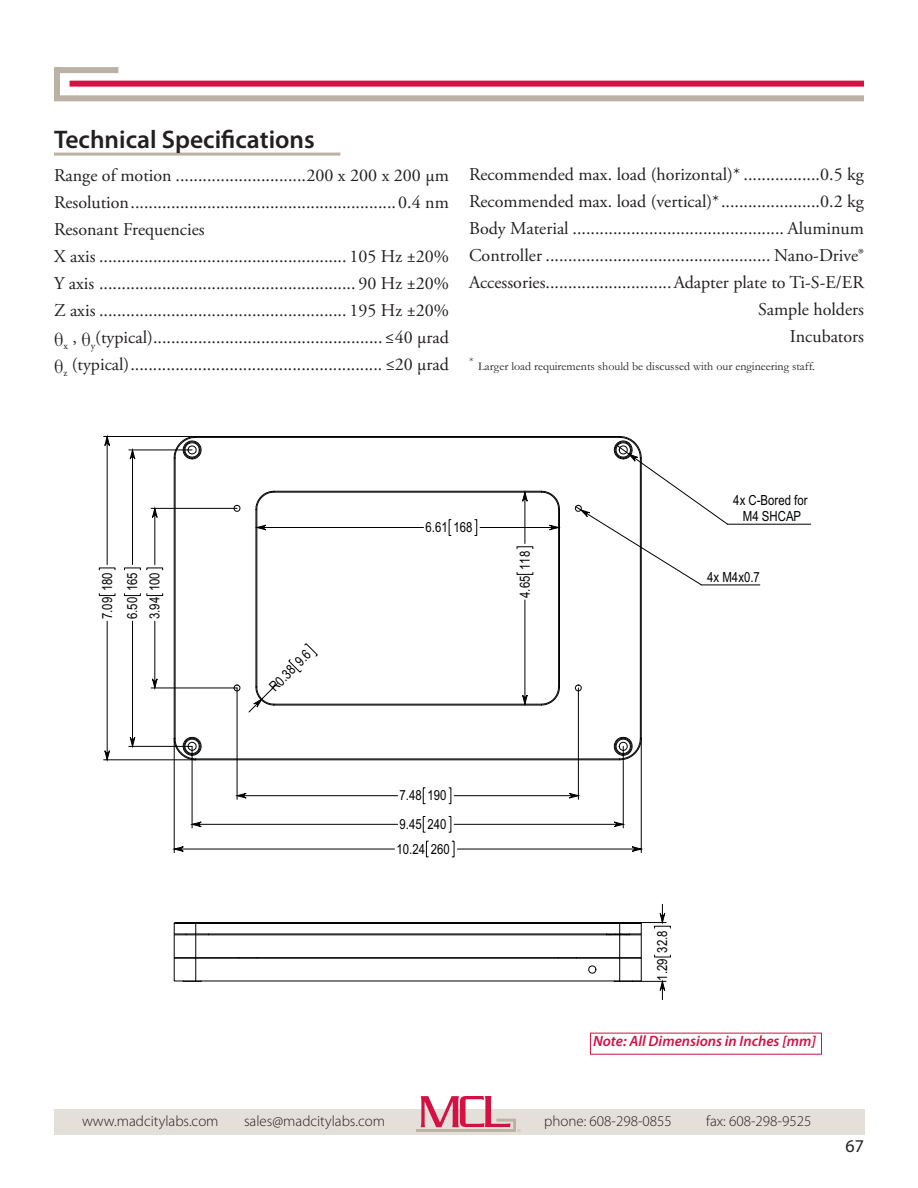
<style>
.page{position:relative;width:918px;height:1188px;background:#fff}
.page>*{position:absolute;margin:0;border:0;box-sizing:border-box;transform-origin:0 0}
.t1{font:600 25.5px "Myriad Pro";color:#231f20}
.t2{font:18px/27px "Adobe Garamond Pro";color:#231f20}
.t3{font:18px "Myriad Pro";color:#231f20}
.t4{font:300 15px "Myriad Pro";color:#231f20}
.t5{font:italic 600 15px "Myriad Pro";color:#d21242}
.t6{font:13.95px/25.3px "Arial Narrow";color:#010202}
.t7{font:12px "Garamond";color:#231f20}
.s1{font-family:"Garamond";font-size:21px}
</style>
<div class="page">
<div style="left:70px;top:81px;width:794px;height:6px;background:#d21242"></div>
<div style="left:54px;top:95px;width:810px;height:6px;background:#bbb1a5"></div>
<div style="left:54px;top:67px;width:6px;height:34px;background:#bbb1a5"></div>
<div style="left:54px;top:67px;width:64px;height:6px;background:#bbb1a5"></div>
<hr style="left:54px;top:153px;width:286px;height:3px;background:#bbb1a5">
<div style="left:54px;top:1109px;width:810px;height:26px;background:#e5dfd9"></div>
<svg style="left:104px;top:750px;width:10px;height:12px"></svg>
<hr style="left:701px;top:585px;width:59px;height:1px;background:#010202">
<hr style="left:728px;top:524px;width:83px;height:1px;background:#010202">
<hr style="left:174px;top:738px;width:1px;height:115px;background:#010202">
<hr style="left:641px;top:738px;width:1px;height:115px;background:#010202">
<hr style="left:237px;top:688px;width:1px;height:111px;background:#010202">
<hr style="left:578px;top:688px;width:1px;height:111px;background:#010202">
<hr style="left:192px;top:746px;width:1px;height:82px;background:#010202">
<hr style="left:623px;top:746px;width:1px;height:82px;background:#010202">
<hr style="left:632px;top:981px;width:34px;height:1px;background:#010202">
<hr style="left:620px;top:922px;width:46px;height:1px;background:#010202">
<div style="left:517px;top:572px;width:16px;height:3px;border:1px solid #010202"></div>
<div style="left:99px;top:593px;width:16px;height:3px;border:1px solid #010202"></div>
<hr style="left:104px;top:759px;width:92px;height:1px;background:#010202">
<hr style="left:104px;top:436px;width:92px;height:1px;background:#010202">
<svg style="left:172px;top:841px;width:471px;height:16px"></svg>
<svg style="left:235px;top:788px;width:346px;height:16px"></svg>
<svg style="left:190px;top:816px;width:435px;height:17px"></svg>
<svg style="left:654px;top:903px;width:17px;height:97px"></svg>
<svg style="left:105px;top:437px;width:422px;height:323px"></svg>
<svg style="left:147px;top:506px;width:16px;height:185px"></svg>
<div style="left:195px;top:436px;width:425px;height:2px;border:1px solid #010202"></div>
<svg style="left:234px;top:504px;width:7px;height:8px"></svg>
<svg style="left:575px;top:684px;width:7px;height:8px"></svg>
<svg style="left:234px;top:684px;width:7px;height:8px"></svg>
<hr style="left:175px;top:458px;width:1px;height:280px;background:#010202">
<hr style="left:640px;top:458px;width:1px;height:280px;background:#010202">
<hr style="left:274px;top:705px;width:267px;height:1px;background:#010202">
<hr style="left:559px;top:509px;width:1px;height:178px;background:#010202">
<hr style="left:174px;top:458px;width:1px;height:280px;background:#010202">
<hr style="left:641px;top:458px;width:1px;height:280px;background:#010202">
<svg style="left:254px;top:489px;width:307px;height:47px"></svg>
<hr style="left:256px;top:509px;width:1px;height:178px;background:#010202">
<hr style="left:558px;top:509px;width:1px;height:178px;background:#010202">
<svg style="left:248px;top:683px;width:30px;height:30px"></svg>
<svg style="left:540px;top:687px;width:20px;height:19px"></svg>
<hr style="left:274px;top:704px;width:267px;height:1px;background:#010202">
<svg style="left:173px;top:436px;width:31px;height:24px"></svg>
<svg style="left:575px;top:436px;width:153px;height:150px"></svg>
<svg style="left:173px;top:736px;width:469px;height:25px"></svg>
<div style="left:195px;top:922px;width:425px;height:2px;border:1px solid #010202"></div>
<svg style="left:588px;top:965px;width:9px;height:9px"></svg>
<hr style="left:196px;top:981px;width:424px;height:1px;background:#010202">
<hr style="left:196px;top:958px;width:424px;height:1px;background:#010202">
<svg style="left:173px;top:922px;width:29px;height:60px"></svg>
<hr style="left:196px;top:957px;width:424px;height:1px;background:#010202">
<hr style="left:196px;top:934px;width:424px;height:1px;background:#010202">
<svg style="left:606px;top:922px;width:37px;height:60px"></svg>
<svg style="left:416px;top:1096px;width:105px;height:36px"></svg>
<h1 class="t1" style="left:54px;top:124px;width:262px">Technical Specifications</h1>
<p class="t2" style="left:54px;top:163px;width:421px">Range of motion .............................200 x 200 x 200 μm Resolution ........................................................... 0.4 nm Resonant Frequencies<br>X axis ....................................................... 105 Hz ±20%<br>Y axis ......................................................... 90 Hz ±20%<br>Z axis ....................................................... 195 Hz ±20%<br><span class="s1">-</span><sub>x</sub> , <span class="s1">-</span><sub>y</sub>(typical) ................................................... ≤40 μrad<br><span class="s1">-</span><sub>z</sub> (typical) ........................................................ ≤20 μrad <sup>*</sup></p>
<p class="t2" style="left:469px;top:162px;width:396px;text-align:right">Recommended max. load (horizontal)* .................0.5 kg Recommended max. load (vertical)* ......................0.2 kg Body Material ............................................... Aluminum Controller .................................................. Nano-Drive® Accessories ............................Adapter plate to Ti-S-E/ER Sample holders<br>Incubators</p>
<p class="t7" style="left:478px;top:362px;width:338px">Larger load requirements should be discussed with our engineering staff.</p>
<p class="t6" style="left:95px;top:619px;width:49px;rotate:-90deg">7.09 180<br>6.50 165</p>
<p class="t6" style="left:142px;top:619px;width:49px;rotate:-90deg">3.94 100</p>
<p class="t6" style="left:263px;top:680px;width:54px;rotate:-45deg">R0.38 9.6</p>
<p class="t6" style="left:425px;top:515px;width:49px">6.61 168</p>
<p class="t6" style="left:512px;top:598px;width:49px;rotate:-90deg">4.65 118</p>
<p class="t6" style="left:733px;top:493px;width:76px;line-height:15.8px;text-align:center">4x C-Bored for<br>M4 SHCAP</p>
<p class="t6" style="left:707px;top:564px;width:54px">4x M4x0.7</p>
<p class="t6" style="left:400px;top:783px;width:49px">7.48 190</p>
<p class="t6" style="left:400px;top:812px;width:49px">9.45 240</p>
<p class="t6" style="left:396px;top:836px;width:55px">10.24 260</p>
<p class="t6" style="left:650px;top:981px;width:52px;rotate:-90deg">1.29 32.8</p>
<p class="t5" style="left:593px;top:1032px;width:224px">Note: All Dimensions in Inches [mm]</p>
<p class="t4" style="left:82px;top:1112px;width:138px">www.madcitylabs.com</p>
<p class="t4" style="left:244px;top:1112px;width:142px">sales@madcitylabs.com</p>
<p class="t4" style="left:544px;top:1112px;width:129px">phone: 608-298-0855</p>
<p class="t4" style="left:706px;top:1112px;width:107px">fax: 608-298-9525</p>
<p class="t3" style="left:846px;top:1136px;width:20px">67</p>
</div>
